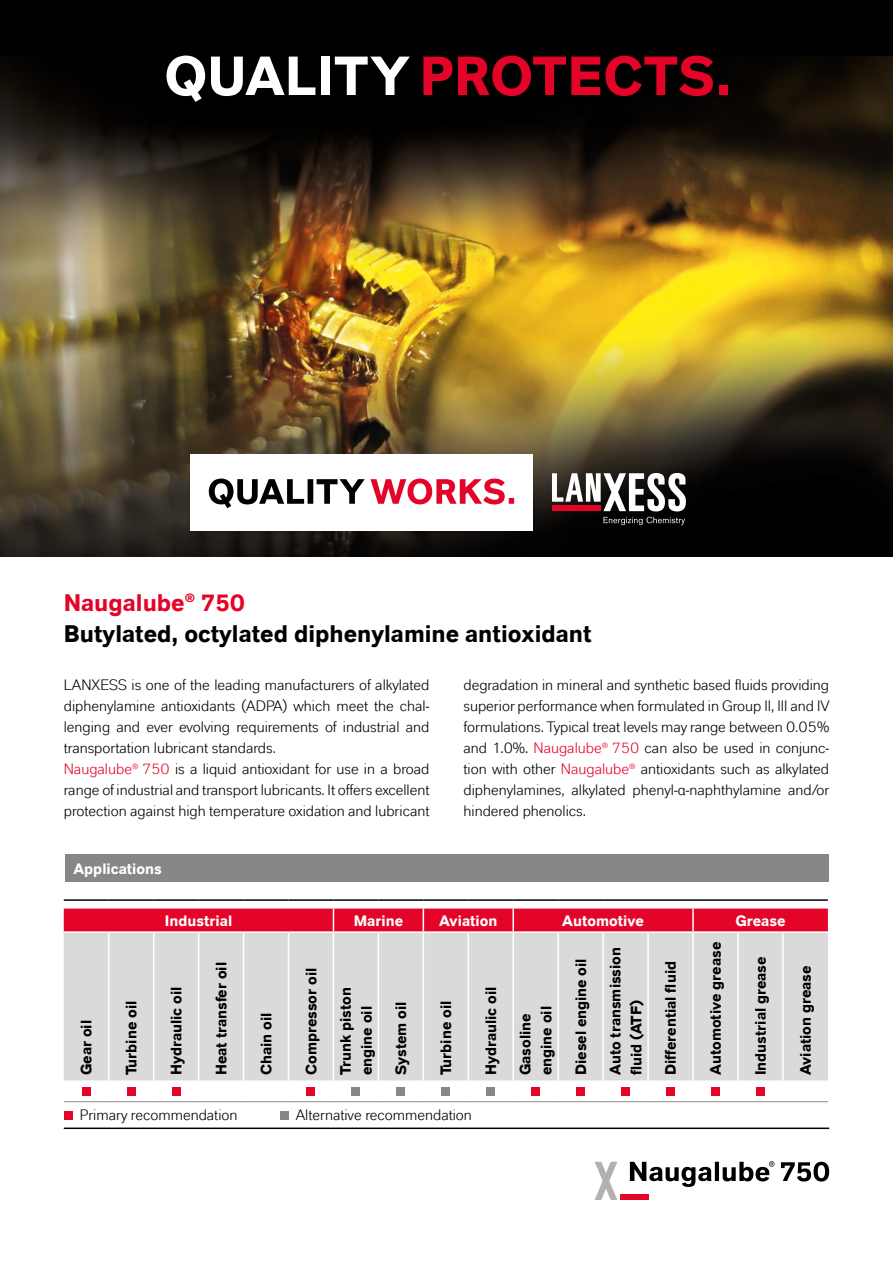
<style>
.page{position:relative;width:893px;height:1263px;background:#fff}
.page>*{position:absolute;margin:0;border:0;box-sizing:border-box;transform-origin:0 0}
.t1{font:700 54.15px "Lanxess";letter-spacing:.01em;color:#e40428}
.Tabelle{font:700 23.85px "Lanxess";color:#000}
.Tabelle-2{font:700 23.85px "Lanxess";color:#e40428}
.Copy{font:15px/21px "Lanxess";color:#000;text-align:justify}
.Tabelle-3{font:700 15px/21px "Lanxess";color:#000}
.Tabelle-4{font:15px "Lanxess";color:#000}
.Tabelle-5{font:700 15px "Lanxess";color:#fff}
.Copy_hf{font:700 15px "Lanxess";color:#fff}
.s1{color:#fff}
.s2{color:#e40428}
</style>
<div class="page">
<div style="left:0;top:0;width:893px;height:556px;background:#000"></div>
<img style="left:0;top:57px;width:893px;height:499px">
<div style="left:189px;top:454px;width:346px;height:80px;background:#000;opacity:.15"></div>
<div style="left:191px;top:454px;width:342px;height:76px;background:#fff"></div>
<svg style="left:552px;top:473px;width:134px;height:38px"></svg>
<svg style="left:603px;top:517px;width:82px;height:8px"></svg>
<svg style="left:209px;top:478px;width:305px;height:30px"></svg>
<div style="left:65px;top:854px;width:763px;height:28px;background:#878787"></div>
<div style="left:620px;top:1194px;width:29px;height:6px;background:#e40428"></div>
<svg style="left:595px;top:1162px;width:22px;height:38px"></svg>
<svg style="left:630px;top:1161px;width:199px;height:26px"></svg>
<div style="left:64px;top:933px;width:764px;height:147px;background:#dadada"></div>
<hr style="left:64px;top:899px;width:45px;height:2px;background:#000">
<hr style="left:109px;top:899px;width:45px;height:2px;background:#000">
<hr style="left:154px;top:899px;width:45px;height:2px;background:#000">
<hr style="left:199px;top:899px;width:45px;height:2px;background:#000">
<hr style="left:244px;top:899px;width:44px;height:2px;background:#000">
<hr style="left:288px;top:899px;width:45px;height:2px;background:#000">
<hr style="left:333px;top:899px;width:45px;height:2px;background:#000">
<hr style="left:378px;top:899px;width:45px;height:2px;background:#000">
<hr style="left:423px;top:899px;width:45px;height:2px;background:#000">
<hr style="left:468px;top:899px;width:45px;height:2px;background:#000">
<hr style="left:513px;top:899px;width:45px;height:2px;background:#000">
<hr style="left:558px;top:899px;width:45px;height:2px;background:#000">
<hr style="left:603px;top:899px;width:45px;height:2px;background:#000">
<hr style="left:648px;top:899px;width:45px;height:2px;background:#000">
<hr style="left:693px;top:899px;width:45px;height:2px;background:#000">
<hr style="left:738px;top:899px;width:45px;height:2px;background:#000">
<hr style="left:783px;top:899px;width:45px;height:2px;background:#000">
<hr style="left:64px;top:1101px;width:45px;height:1px;background:#878787">
<hr style="left:109px;top:1101px;width:45px;height:1px;background:#878787">
<hr style="left:154px;top:1101px;width:45px;height:1px;background:#878787">
<hr style="left:199px;top:1101px;width:45px;height:1px;background:#878787">
<hr style="left:244px;top:1101px;width:44px;height:1px;background:#878787">
<hr style="left:288px;top:1101px;width:45px;height:1px;background:#878787">
<hr style="left:333px;top:1101px;width:45px;height:1px;background:#878787">
<hr style="left:378px;top:1101px;width:45px;height:1px;background:#878787">
<hr style="left:423px;top:1101px;width:45px;height:1px;background:#878787">
<hr style="left:468px;top:1101px;width:45px;height:1px;background:#878787">
<hr style="left:513px;top:1101px;width:45px;height:1px;background:#878787">
<hr style="left:558px;top:1101px;width:45px;height:1px;background:#878787">
<hr style="left:603px;top:1101px;width:45px;height:1px;background:#878787">
<hr style="left:648px;top:1101px;width:45px;height:1px;background:#878787">
<hr style="left:693px;top:1101px;width:45px;height:1px;background:#878787">
<hr style="left:738px;top:1101px;width:45px;height:1px;background:#878787">
<hr style="left:783px;top:1101px;width:45px;height:1px;background:#878787">
<hr style="left:108px;top:933px;width:1px;height:147px;background:#fff">
<hr style="left:153px;top:933px;width:1px;height:147px;background:#fff">
<hr style="left:198px;top:933px;width:1px;height:147px;background:#fff">
<hr style="left:243px;top:933px;width:1px;height:147px;background:#fff">
<hr style="left:288px;top:933px;width:1px;height:147px;background:#fff">
<hr style="left:333px;top:933px;width:1px;height:147px;background:#fff">
<hr style="left:378px;top:933px;width:1px;height:147px;background:#fff">
<hr style="left:423px;top:933px;width:1px;height:147px;background:#fff">
<hr style="left:468px;top:933px;width:1px;height:147px;background:#fff">
<hr style="left:512px;top:933px;width:2px;height:147px;background:#fff">
<hr style="left:557px;top:933px;width:2px;height:147px;background:#fff">
<hr style="left:602px;top:933px;width:2px;height:147px;background:#fff">
<hr style="left:647px;top:933px;width:2px;height:147px;background:#fff">
<hr style="left:692px;top:933px;width:2px;height:147px;background:#fff">
<svg style="left:64px;top:908px;width:764px;height:24px;background:#e51032"></svg>
<hr style="left:512px;top:908px;width:2px;height:23px;background:#fff">
<hr style="left:692px;top:908px;width:2px;height:23px;background:#fff">
<hr style="left:738px;top:931px;width:45px;height:2px;background:#fff">
<hr style="left:737px;top:933px;width:2px;height:147px;background:#fff">
<hr style="left:782px;top:933px;width:2px;height:147px;background:#fff">
<div style="left:82px;top:1087px;width:9px;height:9px;background:#e40428"></div>
<div style="left:127px;top:1087px;width:8px;height:9px;background:#e40428"></div>
<div style="left:172px;top:1087px;width:8px;height:9px;background:#e40428"></div>
<div style="left:307px;top:1087px;width:8px;height:9px;background:#e40428"></div>
<div style="left:352px;top:1087px;width:8px;height:9px;background:#878787"></div>
<div style="left:397px;top:1087px;width:8px;height:9px;background:#878787"></div>
<div style="left:442px;top:1087px;width:8px;height:9px;background:#878787"></div>
<div style="left:486px;top:1087px;width:9px;height:9px;background:#878787"></div>
<div style="left:531px;top:1087px;width:9px;height:9px;background:#e40428"></div>
<div style="left:576px;top:1087px;width:9px;height:9px;background:#e40428"></div>
<div style="left:621px;top:1087px;width:9px;height:9px;background:#e40428"></div>
<div style="left:666px;top:1087px;width:9px;height:9px;background:#e40428"></div>
<div style="left:711px;top:1087px;width:9px;height:9px;background:#e40428"></div>
<div style="left:756px;top:1087px;width:9px;height:9px;background:#e40428"></div>
<div style="left:64px;top:1111px;width:8px;height:9px;background:#e40428"></div>
<div style="left:280px;top:1111px;width:8px;height:9px;background:#878787"></div>
<hr style="left:64px;top:1127px;width:765px;height:2px;background:#000">
<p class="t1" style="left:164px;top:37px;width:568px"><span class="s1">QUALITY</span> PROTECTS.</p>
<p class="Tabelle-2" style="left:64px;top:585px;width:183px">Naugalube<sup>®</sup> 750</p>
<p class="Tabelle" style="left:64px;top:616px;width:529px">Butylated, octylated diphenylamine antioxidant</p>
<p class="Copy" style="left:64px;top:674px;width:367px">LANXESS is one of the leading manufacturers of alkylated diphenylamine antioxidants (ADPA) which meet the chal&shy;lenging and ever evolving requirements of industrial and transportation lubricant standards.</p>
<p class="Copy" style="left:64px;top:758px;width:367px"><span class="s2">Naugalube</span><sup>®</sup> <span class="s2">750</span> is a liquid antioxidant for use in a broad range of industrial and transport lubricants. It offers excellent protection against high temperature oxidation and lubricant</p>
<p class="Copy_hf" style="left:73px;top:858px;width:90px">Applications</p>
<p class="Copy" style="left:463px;top:674px;width:368px">degradation in mineral and synthetic based fluids providing superior performance when formulated in Group II, III and IV formulations. Typical treat levels may range between 0.05% and 1.0%. <span class="s2">Naugalube</span><sup>®</sup> <span class="s2">750</span> can also be used in conjunc&shy;tion with other <span class="s2">Naugalube</span><sup>®</sup> antioxidants such as alkylated diphenylamines, alkylated phenyl-α-naphthylamine and/or hindered phenolics.</p>
<p class="Tabelle-3" style="left:75px;top:1075px;width:56px;rotate:-90deg">Gear oil</p>
<p class="Tabelle-3" style="left:120px;top:1075px;width:76px;rotate:-90deg">Turbine oil</p>
<p class="Tabelle-5" style="left:165px;top:910px;width:69px">Industrial</p>
<p class="Tabelle-5" style="left:354px;top:910px;width:51px">Marine</p>
<p class="Tabelle-5" style="left:439px;top:910px;width:60px">Aviation</p>
<p class="Tabelle-5" style="left:562px;top:910px;width:83px">Automotive</p>
<p class="Tabelle-5" style="left:735px;top:910px;width:51px">Grease</p>
<p class="Tabelle-3" style="left:165px;top:1075px;width:90px;rotate:-90deg">Hydraulic oil</p>
<p class="Tabelle-3" style="left:210px;top:1075px;width:115px;rotate:-90deg">Heat transfer oil</p>
<p class="Tabelle-3" style="left:255px;top:1075px;width:64px;rotate:-90deg">Chain oil</p>
<p class="Tabelle-3" style="left:300px;top:1075px;width:109px;rotate:-90deg">Compressor oil</p>
<p class="Tabelle-3" style="left:334px;top:1075px;width:89px;rotate:-90deg">Trunk piston</p>
<p class="Tabelle-3" style="left:355px;top:1075px;width:71px;rotate:-90deg">engine oil</p>
<p class="Tabelle-3" style="left:389px;top:1075px;width:75px;rotate:-90deg">System oil</p>
<p class="Tabelle-3" style="left:434px;top:1075px;width:76px;rotate:-90deg">Turbine oil</p>
<p class="Tabelle-3" style="left:479px;top:1075px;width:90px;rotate:-90deg">Hydraulic oil</p>
<p class="Tabelle-3" style="left:514px;top:1075px;width:71px;rotate:-90deg">Gasoline engine oil</p>
<p class="Tabelle-3" style="left:569px;top:1075px;width:118px;rotate:-90deg">Diesel engine oil</p>
<p class="Tabelle-3" style="left:604px;top:1075px;width:130px;rotate:-90deg">Auto transmission fluid (ATF)</p>
<p class="Tabelle-3" style="left:659px;top:1075px;width:115px;rotate:-90deg">Differential fluid</p>
<p class="Tabelle-3" style="left:704px;top:1075px;width:135px;rotate:-90deg">Automotive grease</p>
<p class="Tabelle-3" style="left:749px;top:1075px;width:120px;rotate:-90deg">Industrial grease</p>
<p class="Tabelle-3" style="left:794px;top:1075px;width:111px;rotate:-90deg">Aviation grease</p>
<p class="Tabelle-4" style="left:80px;top:1106px;width:159px">Primary recommendation</p>
<p class="Tabelle-4" style="left:296px;top:1106px;width:178px">Alternative recommendation</p>
</div>
